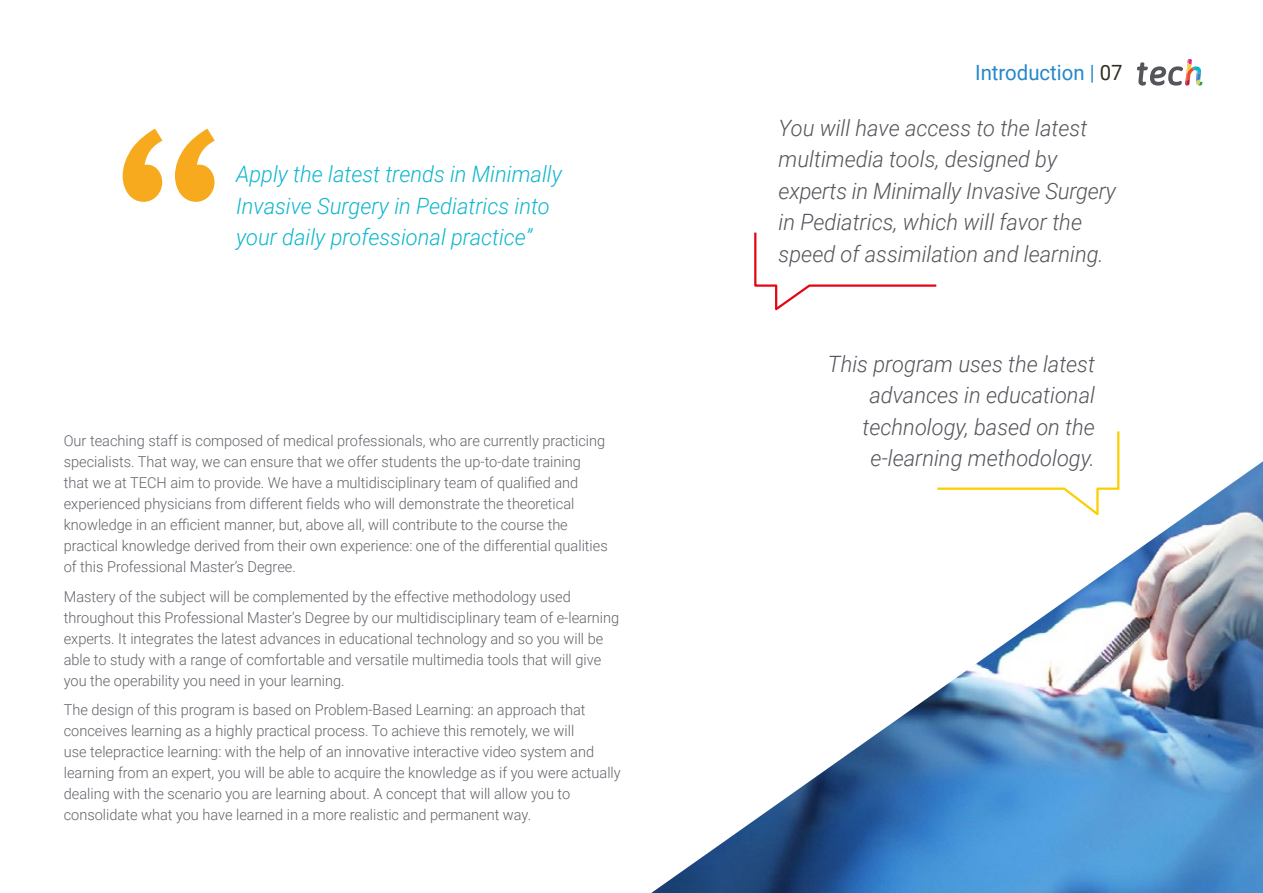
<style>
.page{position:relative;width:1263px;height:893px;background:#fff}
.page>*{position:absolute;margin:0;border:0;box-sizing:border-box;transform-origin:0 0}
.t1{font:italic 300 22.5px/31.5px "Roboto";color:#52555b;text-align:right}
.t2{font:italic 300 22.5px/31.5px "Roboto";color:#0fb6cf}
.t3{font:21px "Roboto";color:#2488c9}
.t4{font:300 15px/21px "Roboto";color:#61646a}
.s1{color:#312e20}
</style>
<div class="page">
<svg style="left:123px;top:129px;width:92px;height:73px"></svg>
<svg style="left:1117px;top:431px;width:3px;height:30px"></svg>
<svg style="left:754px;top:232px;width:183px;height:79px"></svg>
<svg style="left:1137px;top:59px;width:65px;height:27px"></svg>
<img style="left:651px;top:461px;width:612px;height:432px">
<h1 class="t2" style="left:236px;top:158px;width:327px">Apply the latest trends in Minimally<br>Invasive Surgery in Pediatrics into your daily professional practice”</h1>
<p class="t4" style="left:64px;top:430px;width:545px">Our teaching staff is composed of medical professionals, who are currently practicing specialists. That way, we can ensure that we offer students the up-to-date training that we at TECH aim to provide. We have a multidisciplinary team of qualified and experienced physicians from different fields who will demonstrate the theoretical knowledge in an efficient manner, but, above all, will contribute to the course the practical knowledge derived from their own experience: one of the differential qualities of this Professional Master’s Degree.</p>
<p class="t4" style="left:64px;top:585px;width:557px">Mastery of the subject will be complemented by the effective methodology used throughout this Professional Master’s Degree by our multidisciplinary team of e-learning experts. It integrates the latest advances in educational technology and so you will be able to study with a range of comfortable and versatile multimedia tools that will give you the operability you need in your learning.</p>
<p class="t4" style="left:64px;top:699px;width:558px">The design of this program is based on Problem-Based Learning: an approach that conceives learning as a highly practical process. To achieve this remotely, we will<br>use telepractice learning: with the help of an innovative interactive video system and learning from an expert, you will be able to acquire the knowledge as if you were actually dealing with the scenario you are learning about. A concept that will allow you to consolidate what you have learned in a more realistic and permanent way.</p>
<h2 class="t3" style="left:975px;top:57px;width:149px">Introduction | <span class="s1">07</span></h2>
<h1 class="t1" style="left:779px;top:111px;width:339px;text-align:left">You will have access to the latest multimedia tools, designed by experts in Minimally Invasive Surgery in Pediatrics, which will favor the speed of assimilation and learning.</h1>
<h1 class="t1" style="left:828px;top:347px;width:268px">This program uses the latest advances in educational technology, based on the e-learning methodology.</h1>
</div>
